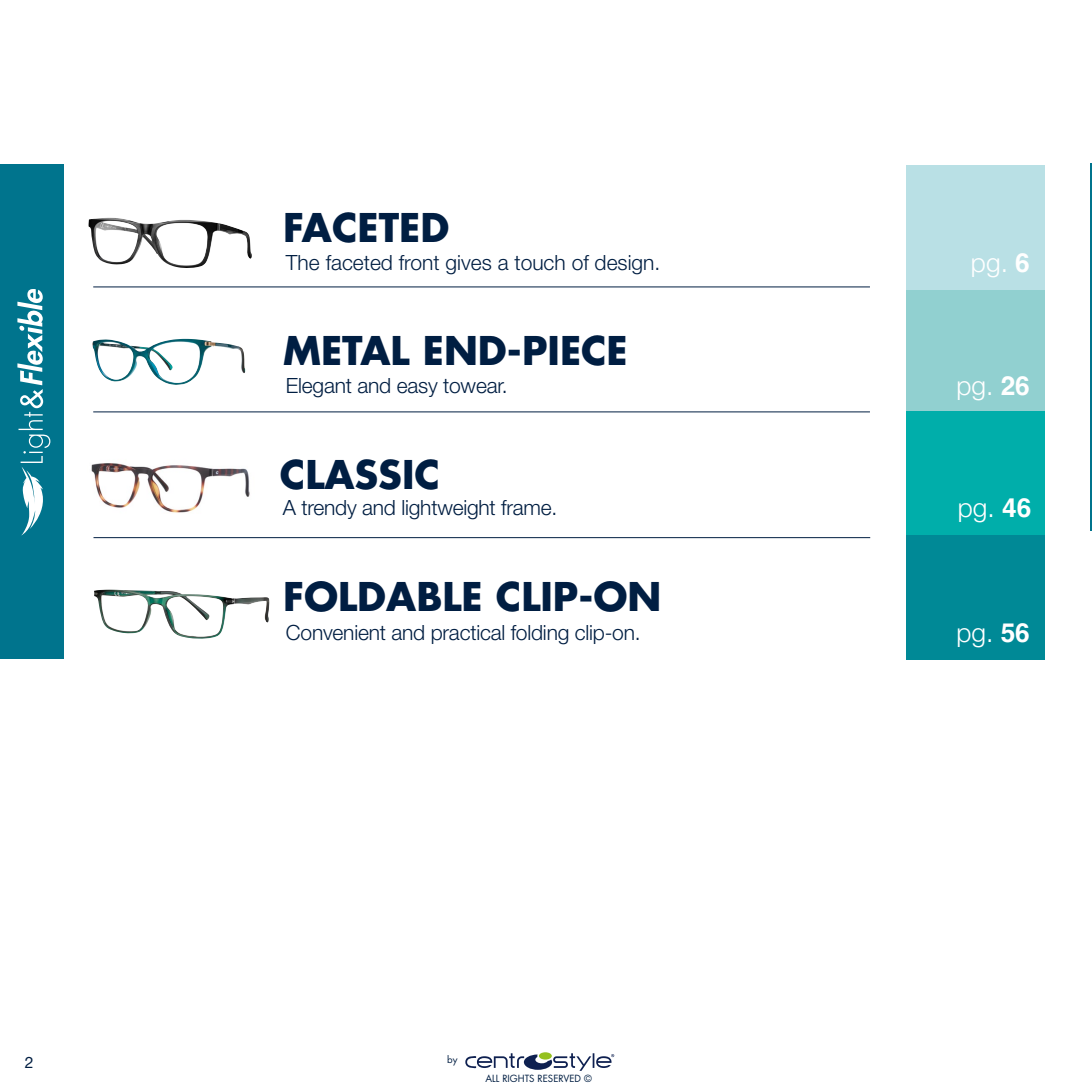
<style>
.page{position:relative;width:1092px;height:1092px;background:#fff}
.page>*{position:absolute;margin:0;border:0;box-sizing:border-box;transform-origin:0 0}
.t1{font:700 38.5px "Futura Std";color:#001e42}
.t2{font:300 26.25px "Helvetica Neue LT Std";color:#fff}
.t3{font:300 21px "Helvetica Neue LT Std";letter-spacing:-.01em;color:#001e42}
.t4{font:15.75px "Helvetica Neue LT Std";color:#001e42}
.t5{font:9.62px "Futura Std";color:#001e42}
.s1{font-family:"Helvetica";font-weight:700}
</style>
<div class="page">
<hr style="left:93px;top:411px;width:776px;height:1px;background:#001e42">
<div style="left:906px;top:289px;width:139px;height:124px;background:#91d0d0"></div>
<div style="left:906px;top:412px;width:139px;height:124px;background:#00aeaa"></div>
<hr style="left:93px;top:537px;width:777px;height:1px;background:#001e42">
<img style="left:91px;top:463px;width:159px;height:50px">
<img style="left:92px;top:339px;width:154px;height:46px">
<hr style="left:93px;top:286px;width:776px;height:1px;background:#001e42">
<div style="left:906px;top:166px;width:139px;height:124px;background:#b9e0e5"></div>
<img style="left:89px;top:218px;width:163px;height:50px">
<div style="left:906px;top:535px;width:139px;height:124px;background:#008996"></div>
<img style="left:94px;top:589px;width:176px;height:50px">
<div style="left:0;top:164px;width:64px;height:494px;background:#00748d"></div>
<svg style="left:17px;top:289px;width:33px;height:247px"></svg>
<hr style="left:1090px;top:164px;width:1px;height:367px;background:#00748d">
<svg style="left:465px;top:1053px;width:149px;height:17px"></svg>
<p class="t4" style="left:25px;top:1052px;width:10px">2</p>
<h1 class="t1" style="left:283px;top:202px;width:168px">FACETED</h1>
<p class="t3" style="left:286px;top:250px;width:376px">The faceted front gives a touch of design.</p>
<h1 class="t1" style="left:283px;top:325px;width:346px">METAL END-PIECE</h1>
<p class="t3" style="left:286px;top:373px;width:223px">Elegant and easy towear.</p>
<h1 class="t1" style="left:280px;top:448px;width:161px">CLASSIC</h1>
<p class="t3" style="left:283px;top:495px;width:276px">A trendy and lightweight frame.</p>
<h1 class="t1" style="left:283px;top:571px;width:380px">FOLDABLE CLIP-ON</h1>
<p class="t3" style="left:286px;top:619px;width:356px">Convenient and practical folding clip-on.</p>
<p class="t5" style="left:447px;top:1053px;width:12px">by</p>
<p class="t5" style="left:485px;top:1071px;width:108px">ALL RIGHTS RESERVED ©</p>
<p class="t2" style="left:970px;top:247px;width:60px">pg. <span class="s1">6</span></p>
<p class="t2" style="left:956px;top:370px;width:75px">pg. <span class="s1">26</span></p>
<p class="t2" style="left:957px;top:492px;width:75px">pg. <span class="s1">46</span></p>
<p class="t2" style="left:956px;top:616px;width:75px">pg. <span class="s1">56</span></p>
</div>
